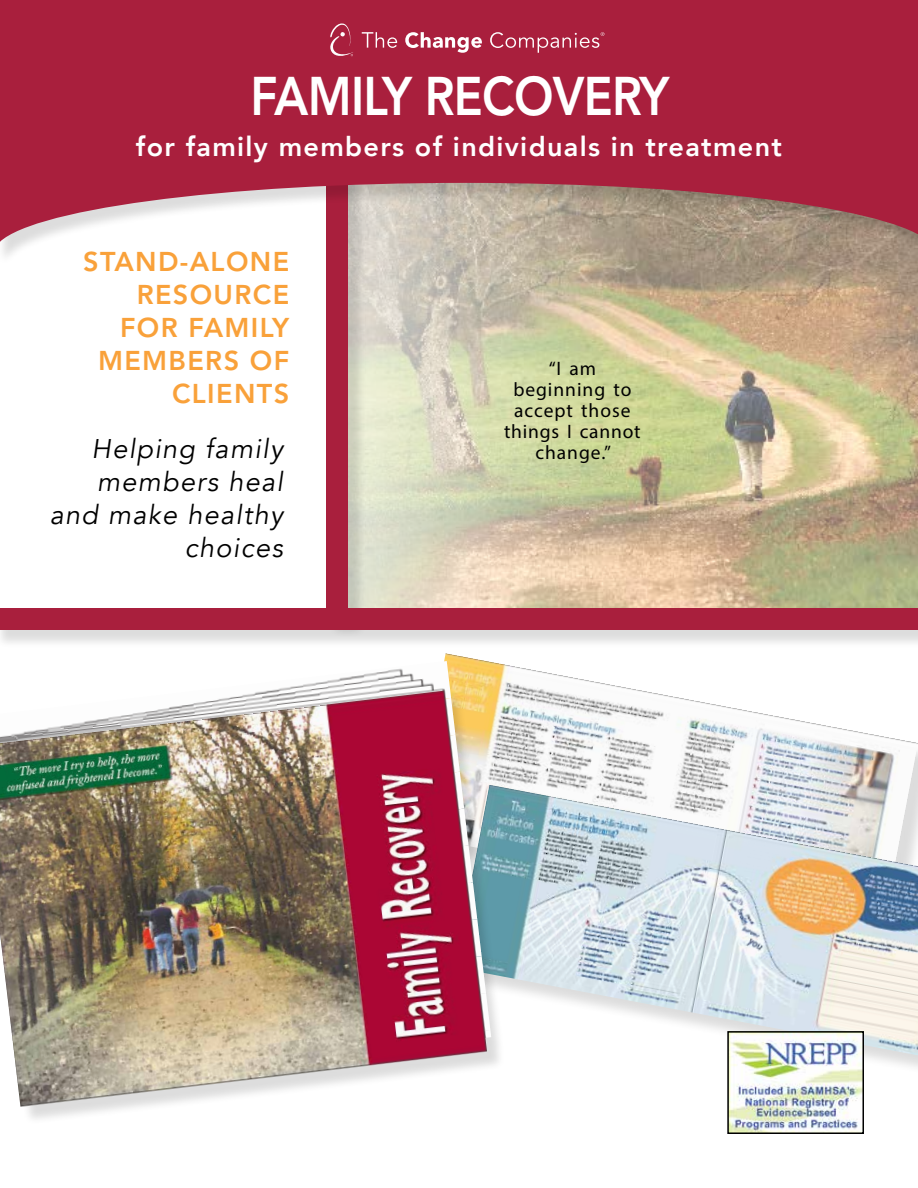
<style>
.page{position:relative;width:918px;height:1188px;background:#fff}
.page>*{position:absolute;margin:0;border:0;box-sizing:border-box;transform-origin:0 0}
.t1{font:800 54px "Avenir LT Std";letter-spacing:-.015em;color:#fff;scale:.88 1}
.t2{font:italic 27px/33px "Avenir";letter-spacing:.05em;color:#000;text-align:right}
.t3{font:800 27px/33px "Avenir LT Std";letter-spacing:.05em;color:#f9a13a;text-align:right}
.t4{font:800 27px "Avenir";letter-spacing:.05em;color:#fff}
.t5{font:19.5px/21px "Myriad Pro";letter-spacing:.05em;color:#000;text-align:center}
</style>
<div class="page">
<img style="left:367px;top:266px;width:551px;height:342px">
<div style="left:328px;top:144px;width:39px;height:494px;background:#000;opacity:.14"></div>
<div style="left:326px;top:142px;width:22px;height:477px;background:#a91f3d"></div>
<div style="left:0;top:0;width:918px;height:266px;background:#000;opacity:.14"></div>
<svg style="left:0;top:0;width:918px;height:250px;background:#af4156"></svg>
<div style="left:0;top:610px;width:918px;height:39px;background:#000;opacity:.14"></div>
<div style="left:0;top:608px;width:918px;height:22px;background:#a91f3d"></div>
<svg style="left:490px;top:32px;width:114px;height:21px;background:#b6415b"></svg>
<svg style="left:405px;top:32px;width:77px;height:21px"></svg>
<svg style="left:362px;top:32px;width:35px;height:16px"></svg>
<svg style="left:330px;top:23px;width:23px;height:33px"></svg>
<img style="left:444px;top:653px;width:474px;height:132px">
<img style="left:505px;top:785px;width:413px;height:270px">
<div style="left:0;top:673px;width:505px;height:452px;background:#000;opacity:.14"></div>
<img style="left:0;top:661px;width:451px;height:30px">
<img style="left:0;top:691px;width:487px;height:416px">
<img style="left:730px;top:1034px;width:131px;height:97px">
<div style="left:727px;top:1031px;width:137px;height:103px;border:2px solid #000"></div>
<h1 class="t1" style="left:250px;top:64px;width:478px">FAMILY RECOVERY</h1>
<h2 class="t4" style="left:136px;top:126px;width:648px">for family members of individuals in treatment</h2>
<h2 class="t3" style="left:83px;top:245px;width:207px">STAND-ALONE<br>RESOURCE<br>FOR FAMILY<br>MEMBERS OF<br>CLIENTS</h2>
<h2 class="t2" style="left:50px;top:433px;width:235px">Helping family members heal and make healthy choices</h2>
<p class="t5" style="left:504px;top:357px;width:138px">“I am beginning to accept those things I cannot change.”</p>
</div>
